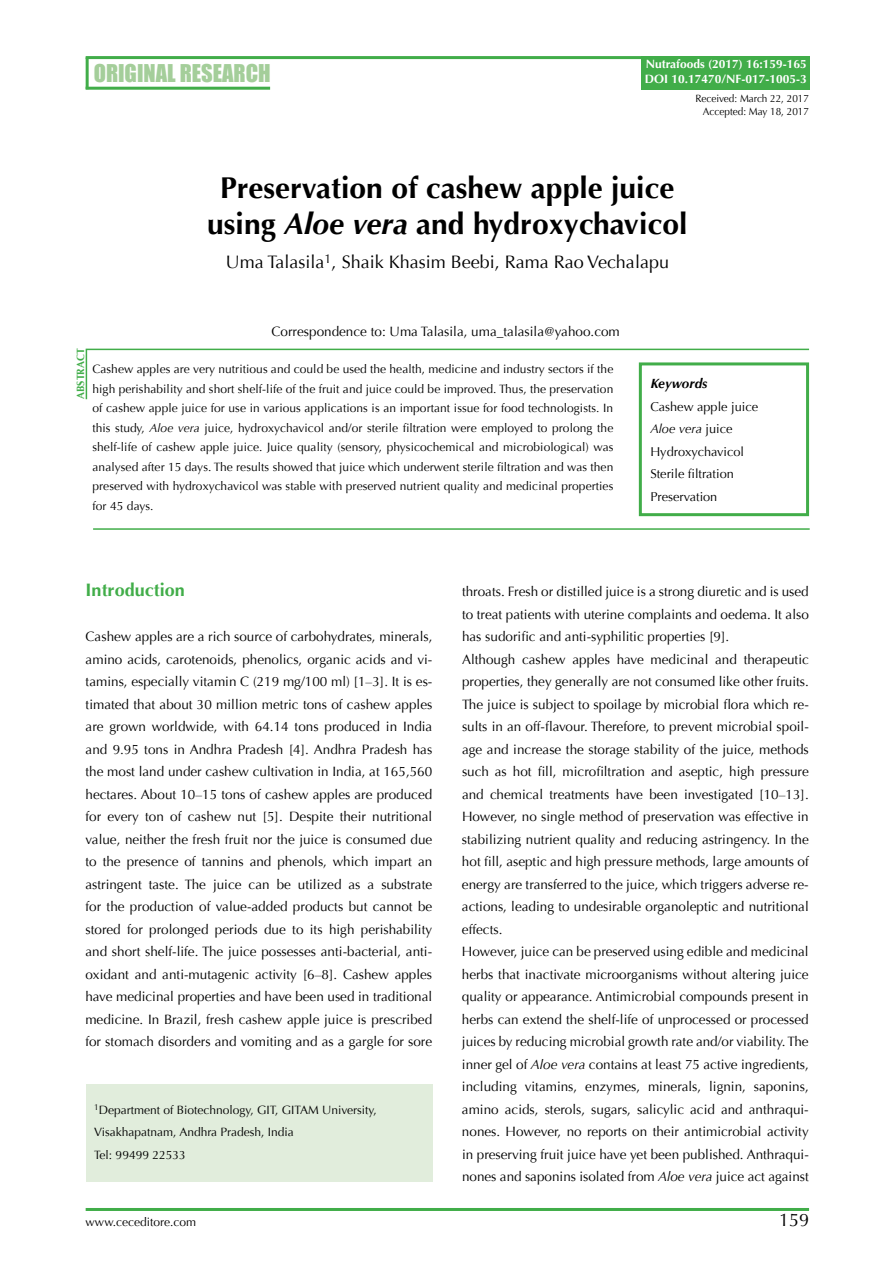
<style>
.page{position:relative;width:893px;height:1264px;background:#fff}
.page>*{position:absolute;margin:0;border:0;box-sizing:border-box;transform-origin:0 0}
.t1{font:700 30px/36px "Optima";color:#000;text-align:center}
.t2{font:22.5px "Impact";color:#a4ce9a}
.t3{font:18px "Optima";color:#000}
.t4{font:700 18px "Optima";color:#41ad49}
.t5{font:13.5px/22.5px "Optima";color:#000;text-align:justify}
.t6{font:italic 700 13.5px "Optima";color:#000}
.t7{font:12.75px/22.5px "Optima";color:#000}
.t8{font:12px/19.5px "Optima";color:#000;text-align:justify}
.t9{font:700 12px/14.4px "Optima";color:#fff}
.t10{font:10.5px/12.6px "Optima";color:#000;text-align:right;scale:.95 1}
.t11{font:700 10.5px "Optima";color:#41ad49}
.s1{font-style:italic}
</style>
<div class="page">
<hr style="left:86px;top:56px;width:722px;height:3px;background:#41ad49">
<hr style="left:86px;top:1208px;width:722px;height:3px;background:#41ad49">
<hr style="left:86px;top:349px;width:722px;height:1px;background:#41ad49">
<hr style="left:86px;top:57px;width:3px;height:32px;background:#41ad49">
<hr style="left:86px;top:87px;width:184px;height:3px;background:#41ad49">
<hr style="left:86px;top:350px;width:1px;height:49px;background:#41ad49">
<div style="left:640px;top:56px;width:168px;height:33px;background:#41ad49"></div>
<hr style="left:93px;top:528px;width:716px;height:2px;background:#41ad49">
<div style="left:638px;top:362px;width:170px;height:154px;border:3px solid #41ad49"></div>
<div style="left:86px;top:1084px;width:346px;height:97px;background:#e1eddc"></div>
<h2 class="t2" style="left:94px;top:56px;width:178px">ORIGINAL RESEARCH</h2>
<p class="t9" style="left:644px;top:57px;width:164px">Nutrafoods (2017) 16:159-165<br>DOI 10.17470/NF-017-1005-3</p>
<p class="t10" style="left:695px;top:93px;width:121px">Received: March 22, 2017<br>Accepted: May 18, 2017</p>
<h1 class="t1" style="left:207px;top:170px;width:481px">Preservation of cashew apple juice using <span class="s1">Aloe vera</span> and hydroxychavicol</h1>
<h3 class="t3" style="left:225px;top:252px;width:445px">Uma Talasila<sup>1</sup>, Shaik Khasim Beebi, Rama Rao Vechalapu</h3>
<p class="t11" style="left:74px;top:399px;width:50px;rotate:-90deg">Abstract</p>
<p class="t5" style="left:271px;top:320px;width:349px">Correspondence to: Uma Talasila, uma_talasila@yahoo.com</p>
<p class="t8" style="left:92px;top:360px;width:522px">Cashew apples are very nutritious and could be used the health, medicine and industry sectors if the high perishability and short shelf-life of the fruit and juice could be improved. Thus, the preservation of cashew apple juice for use in various applications is an important issue for food technologists. In this study, <span class="s1">Aloe vera</span> juice, hydroxychavicol and/or sterile filtration were employed to prolong the shelf-life of cashew apple juice. Juice quality (sensory, physicochemical and microbiological) was analysed after 15 days. The results showed that juice which underwent sterile filtration and was then preserved with hydroxychavicol was stable with preserved nutrient quality and medicinal properties for 45 days.</p>
<p class="t6" style="left:650px;top:376px;width:59px">Keywords</p>
<p class="t7" style="left:650px;top:395px;width:109px">Cashew apple juice<br><span class="s1">Aloe vera</span> juice<br>Hydroxychavicol<br>Sterile filtration<br>Preservation</p>
<h3 class="t4" style="left:86px;top:580px;width:101px">Introduction</h3>
<p class="t5" style="left:85px;top:625px;width:348px">Cashew apples are a rich source of carbohydrates, minerals, amino acids, carotenoids, phenolics, organic acids and vi&shy;tamins, especially vitamin C (219 mg/100 ml) [1–3]. It is es&shy;timated that about 30 million metric tons of cashew apples are grown worldwide, with 64.14 tons produced in India and 9.95 tons in Andhra Pradesh [4]. Andhra Pradesh has the most land under cashew cultivation in India, at 165,560 hectares. About 10–15 tons of cashew apples are produced for every ton of cashew nut [5]. Despite their nutritional value, neither the fresh fruit nor the juice is consumed due to the presence of tannins and phenols, which impart an astringent taste. The juice can be utilized as a substrate for the production of value-added products but cannot be stored for prolonged periods due to its high perishability and short shelf-life. The juice possesses anti-bacterial, anti&shy;oxidant and anti-mutagenic activity [6–8]. Cashew apples have medicinal properties and have been used in traditional medicine. In Brazil, fresh cashew apple juice is prescribed for stomach disorders and vomiting and as a gargle for sore</p>
<p class="t8" style="left:94px;top:1098px;width:284px;line-height:22.5px;text-align:left"><sup>1</sup>Department of Biotechnology, GIT, GITAM University,<br>Visakhapatnam, Andhra Pradesh, India<br>Tel: 99499 22533</p>
<p class="t5" style="left:462px;top:581px;width:348px;text-align:left">throats. Fresh or distilled juice is a strong diuretic and is used to treat patients with uterine complaints and oedema. It also has sudorific and anti-syphilitic properties [9].<br>Although cashew apples have medicinal and therapeutic properties, they generally are not consumed like other fruits.<br>The juice is subject to spoilage by microbial flora which re&shy;sults in an off-flavour. Therefore, to prevent microbial spoil&shy;age and increase the storage stability of the juice, methods such as hot fill, microfiltration and aseptic, high pressure and chemical treatments have been investigated [10–13].<br>However, no single method of preservation was effective in stabilizing nutrient quality and reducing astringency. In the hot fill, aseptic and high pressure methods, large amounts of energy are transferred to the juice, which triggers adverse re&shy;actions, leading to undesirable organoleptic and nutritional effects.<br>However, juice can be preserved using edible and medicinal herbs that inactivate microorganisms without altering juice quality or appearance. Antimicrobial compounds present in herbs can extend the shelf-life of unprocessed or processed juices by reducing microbial growth rate and/or viability. The inner gel of <span class="s1">Aloe vera</span> contains at least 75 active ingredients, including vitamins, enzymes, minerals, lignin, saponins, amino acids, sterols, sugars, salicylic acid and anthraqui&shy;nones. However, no reports on their antimicrobial activity in preserving fruit juice have yet been published. Anthraqui&shy;nones and saponins isolated from <span class="s1">Aloe vera</span> juice act against</p>
<p class="t8" style="left:86px;top:1213px;width:112px">www.ceceditore.com</p>
<h3 class="t3" style="left:778px;top:1210px;width:32px">159</h3>
</div>
